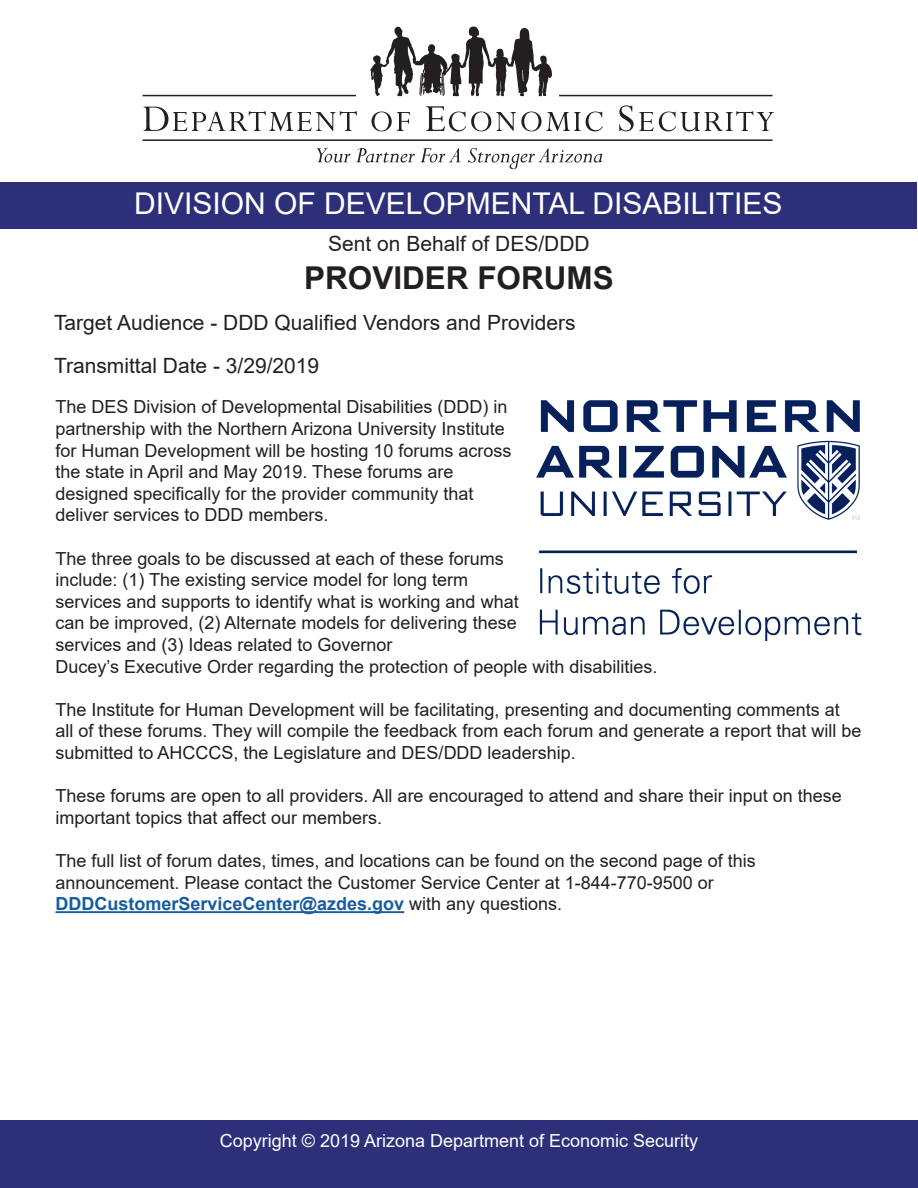
<style>
.page{position:relative;width:918px;height:1188px;background:#fff}
.page>*{position:absolute;margin:0;border:0;box-sizing:border-box;transform-origin:0 0}
.t1{font:700 31.5px "Arial";color:#231f20}
.t2{font:30px "Arial";color:#fff}
.t3{font:21px "Arial";color:#231f20}
.t4{font:18px/21.6px "Arial";color:#231f20}
.t5{font:18px "Arial";color:#fff}
.s1{font-weight:700;color:#175d9e}
</style>
<div class="page">
<div style="left:0;top:1120px;width:918px;height:68px;background:#2d3079"></div>
<svg style="left:144px;top:107px;width:213px;height:24px"></svg>
<svg style="left:317px;top:148px;width:98px;height:15px"></svg>
<svg style="left:421px;top:148px;width:39px;height:15px"></svg>
<svg style="left:468px;top:148px;width:134px;height:21px"></svg>
<svg style="left:370px;top:27px;width:182px;height:69px"></svg>
<svg style="left:372px;top:112px;width:38px;height:19px"></svg>
<svg style="left:426px;top:106px;width:177px;height:25px"></svg>
<svg style="left:619px;top:105px;width:155px;height:26px"></svg>
<hr style="left:143px;top:95px;width:213px;height:1px;background:#231f20">
<hr style="left:559px;top:95px;width:214px;height:1px;background:#231f20">
<hr style="left:143px;top:139px;width:630px;height:2px;background:#231f20">
<div style="left:1px;top:183px;width:916px;height:46px;background:#2d3079"></div>
<hr style="left:56px;top:911px;width:348px;height:2px;background:#175d9e">
<img style="left:536px;top:400px;width:326px;height:240px">
<h2 class="t2" style="left:134px;top:183px;width:650px">DIVISION OF DEVELOPMENTAL DISABILITIES</h2>
<p class="t3" style="left:328px;top:229px;width:263px">Sent on Behalf of DES/DDD</p>
<h2 class="t1" style="left:304px;top:256px;width:311px">PROVIDER FORUMS</h2>
<p class="t3" style="left:54px;top:308px;width:523px">Target Audience - DDD Qualified Vendors and Providers</p>
<p class="t3" style="left:54px;top:351px;width:267px">Transmittal Date - 3/29/2019</p>
<p class="t4" style="left:56px;top:396px;width:458px">The DES Division of Developmental Disabilities (DDD) in partnership with the Northern Arizona University Institute for Human Development will be hosting 10 forums across the state in April and May 2019. These forums are designed specifically for the provider community that deliver services to DDD members.</p>
<p class="t4" style="left:56px;top:547px;width:603px">The three goals to be discussed at each of these forums<br>include: (1) The existing service model for long term<br>services and supports to identify what is working and what<br>can be improved, (2) Alternate models for delivering these<br>services and (3) Ideas related to Governor<br>Ducey’s Executive Order regarding the protection of people with disabilities.</p>
<p class="t4" style="left:56px;top:699px;width:808px">The Institute for Human Development will be facilitating, presenting and documenting comments at all of these forums. They will compile the feedback from each forum and generate a report that will be submitted to AHCCCS, the Legislature and DES/DDD leadership.</p>
<p class="t4" style="left:56px;top:785px;width:788px">These forums are open to all providers. All are encouraged to attend and share their input on these important topics that affect our members.</p>
<p class="t4" style="left:56px;top:850px;width:702px">The full list of forum dates, times, and locations can be found on the second page of this announcement. Please contact the Customer Service Center at 1-844-770-9500 or<br><span class="s1">DDDCustomerServiceCenter@azdes.gov</span> with any questions.</p>
<p class="t5" style="left:220px;top:1128px;width:480px">Copyright © 2019 Arizona Department of Economic Security</p>
</div>
